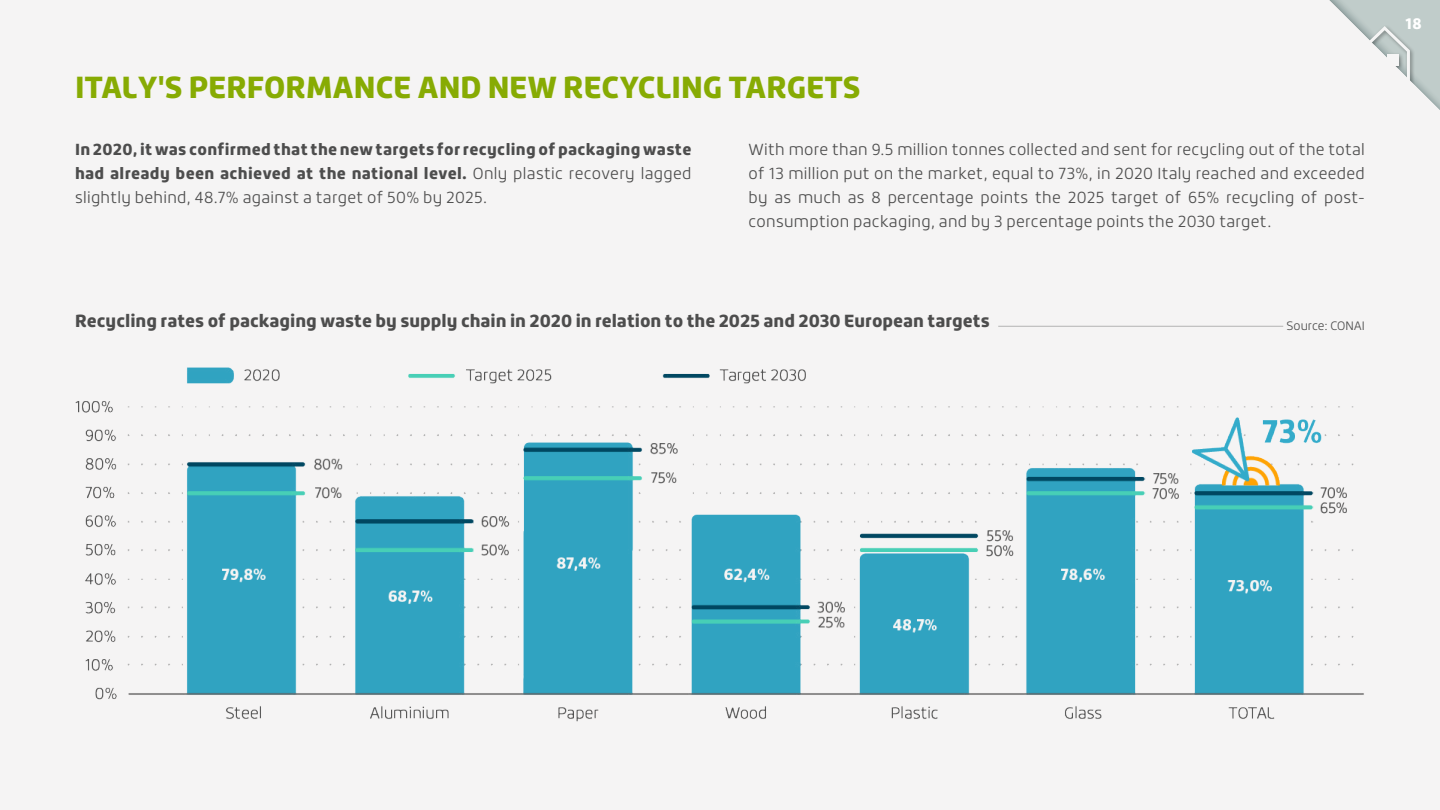
<style>
.page{position:relative;width:1440px;height:810px;background:#f5f4f4}
.page>*{position:absolute;margin:0;border:0;box-sizing:border-box;transform-origin:0 0}
.t1{font:900 30px "Roihu";color:#87ab03}
.t2{font:900 17.25px "Roihu";color:#4d4d4d}
.t3{font:300 15.75px/24px "Roihu";letter-spacing:.02em;color:#4d4d4d;text-align:justify}
.t4{font:900 15.75px/24px "Roihu";letter-spacing:.02em;color:#4d4d4d;text-align:justify}
.t5{font:900 15px "Roihu";color:#fff}
.t6{font:300 12px "Roihu";color:#4d4d4d}
.s1{font-weight:300}
</style>
<div class="page">
<svg style="left:1329px;top:0;width:111px;height:110px"></svg>
<hr style="left:998px;top:326px;width:285px;height:1px;background:#b3b3b3">
<img style="left:75px;top:368px;width:1289px;height:354px">
<img style="left:1179px;top:411px;width:143px;height:74px">
<h1 class="t1" style="left:75px;top:70px;width:787px">ITALY'S PERFORMANCE AND NEW RECYCLING TARGETS</h1>
<p class="t4" style="left:75px;top:138px;width:618px">In 2020, it was confirmed that the new targets for recycling of packaging waste had already been achieved at the national level. <span class="s1">Only plastic recovery lagged slightly behind, 48.7% against a target of 50% by 2025.</span></p>
<p class="t3" style="left:748px;top:138px;width:618px">With more than 9.5 million tonnes collected and sent for recycling out of the total of 13 million put on the market, equal to 73%, in 2020 Italy reached and exceeded by as much as 8 percentage points the 2025 target of 65% recycling of post&shy;consumption packaging, and by 3 percentage points the 2030 target.</p>
<p class="t2" style="left:75px;top:311px;width:916px">Recycling rates of packaging waste by supply chain in 2020 in relation to the 2025 and 2030 European targets</p>
<p class="t6" style="left:1287px;top:319px;width:80px">Source: CONAI</p>
<p class="t5" style="left:1406px;top:15px;width:18px">18</p>
</div>
